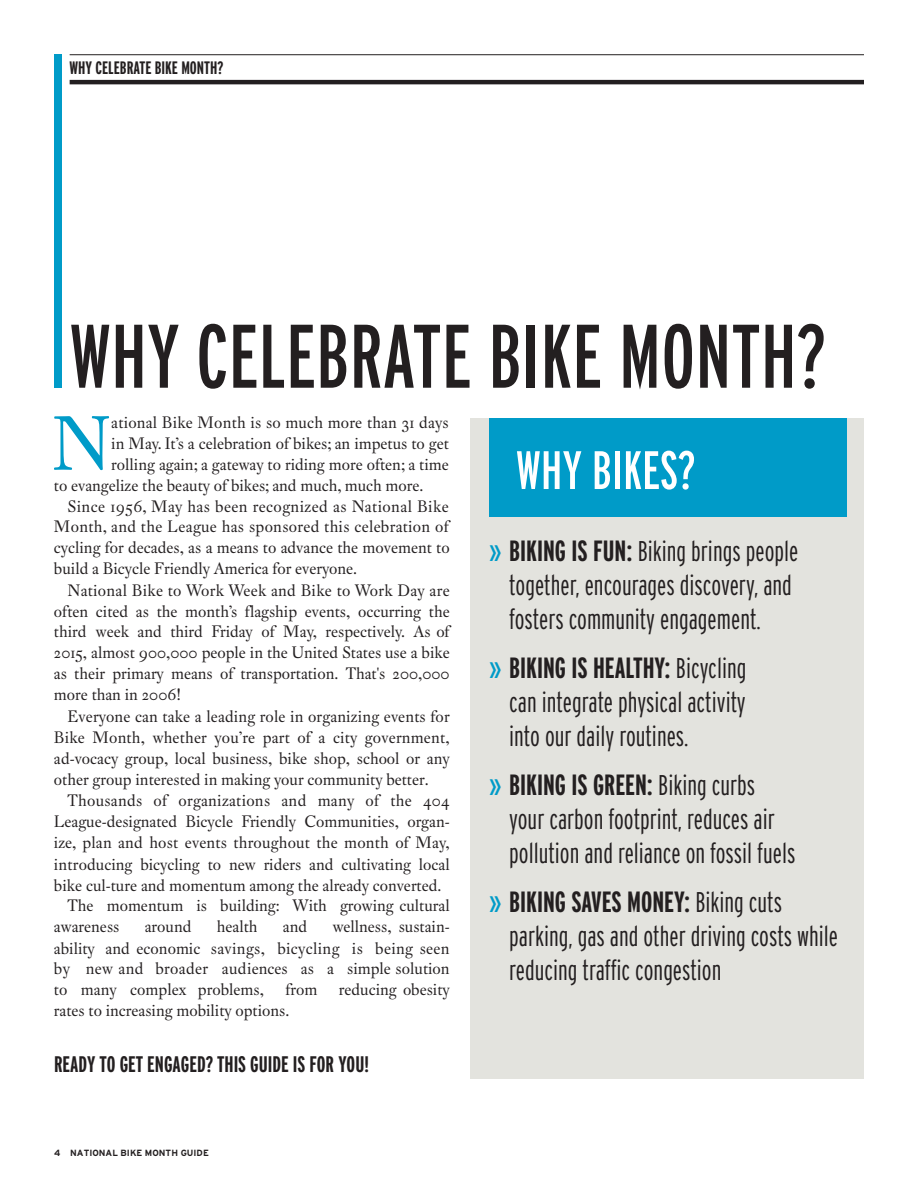
<style>
.page{position:relative;width:918px;height:1188px;background:#fff}
.page>*{position:absolute;margin:0;border:0;box-sizing:border-box;transform-origin:0 0}
.t1{font:extra-condensed 90px "Interstate";color:#231f20}
.Body_1{font:76.2px "Fleischman BT Pro";color:#009bc8}
.Body_2_with_Drop_Cap{font:extra-condensed 54px "Interstate";color:#fff}
.t2{font:700 extra-condensed 29.25px "Interstate";color:#231f20}
.t3{font:300 extra-condensed 28.5px/34.2px "Interstate";color:#231f20}
.Body_1-2{font:700 extra-condensed 22.5px "Interstate";color:#231f20}
.t4{font:700 extra-condensed 18px "Interstate";color:#231f20}
.Body_1-3{font:16.5px/21px "Fleischman BT Pro";color:#231f20;text-align:justify}
.Body_1-4{font:16.5px "Fleischman BT Pro";letter-spacing:.02em;color:#231f20}
.Body_1-5{font:16.5px "Fleischman BT Pro";letter-spacing:.025em;color:#231f20}
.Body_1-6{font:700 9px "Interstate";color:#231f20}
.s1{font-weight:400;font-size:30px;color:#009bc8}
.s2{font-weight:700;font-size:29.25px}
.s3{font-weight:300;font-size:28.5px}
</style>
<div class="page">
<hr style="left:70px;top:54px;width:794px;height:1px;background:#231f20">
<hr style="left:70px;top:80px;width:794px;height:4px;background:#231f20">
<div style="left:54px;top:55px;width:7px;height:333px;background:#009bc8"></div>
<div style="left:470px;top:418px;width:394px;height:661px;background:#e3e3de"></div>
<div style="left:489px;top:418px;width:358px;height:99px;background:#009bc8"></div>
<p class="t4" style="left:70px;top:57px;width:155px">WHY CELEBRATE BIKE MONTH?</p>
<p class="t1" style="left:70px;top:306px;width:758px">WHY CELEBRATE BIKE MONTH?</p>
<p class="Body_1" style="left:51px;top:396px;width:62px">N</p>
<p class="Body_1-3" style="left:111px;top:411px;width:339px">ational Bike Month is so much more than 31 days in May. It’s a celebration of bikes; an impetus to get rolling again; a gateway to riding more often; a time</p>
<p class="Body_1-3" style="left:54px;top:474px;width:371px">to evangelize the beauty of bikes; and much, much more.</p>
<p class="Body_1-5" style="left:67px;top:496px;width:383px">Since 1956, May has been recognized as National Bike</p>
<p class="Body_1-4" style="left:54px;top:516px;width:396px">Month, and the League has sponsored this celebration of</p>
<p class="Body_1-3" style="left:54px;top:537px;width:397px">cycling for decades, as a means to advance the movement to</p>
<p class="Body_1-3" style="left:54px;top:558px;width:305px">build a Bicycle Friendly America for everyone.</p>
<p class="Body_1-3" style="left:67px;top:579px;width:384px">National Bike to Work Week and Bike to Work Day are</p>
<p class="Body_1-3" style="left:54px;top:600px;width:397px">often cited as the month’s flagship events, occurring the</p>
<p class="Body_1-3" style="left:54px;top:621px;width:397px">third week and third Friday of May, respectively. As of</p>
<p class="Body_1-3" style="left:54px;top:642px;width:397px">2015, almost 900,000 people in the United States use a bike</p>
<p class="Body_1-3" style="left:54px;top:663px;width:397px">as their primary means of transportation. That's 200,000</p>
<p class="Body_1-3" style="left:54px;top:684px;width:129px">more than in 2006!</p>
<p class="Body_1-3" style="left:67px;top:706px;width:384px">Everyone can take a leading role in organizing events for</p>
<p class="Body_1-3" style="left:54px;top:727px;width:397px">Bike Month, whether you’re part of a city government,</p>
<p class="Body_1-3" style="left:54px;top:748px;width:397px">ad-vocacy group, local business, bike shop, school or any</p>
<p class="Body_1-3" style="left:54px;top:769px;width:376px">other group interested in making your community better.</p>
<p class="Body_1-3" style="left:67px;top:790px;width:384px">Thousands of organizations and many of the 404</p>
<p class="Body_1-3" style="left:54px;top:811px;width:397px">League-designated Bicycle Friendly Communities, organ-</p>
<p class="Body_1-3" style="left:54px;top:832px;width:397px">ize, plan and host events throughout the month of May,</p>
<p class="Body_1-3" style="left:54px;top:853px;width:397px">introducing bicycling to new riders and cultivating local</p>
<p class="Body_1-3" style="left:54px;top:875px;width:389px">bike cul-ture and momentum among the already converted.</p>
<p class="Body_1-3" style="left:67px;top:895px;width:384px">The momentum is building: With growing cultural</p>
<p class="Body_1-3" style="left:54px;top:916px;width:67px">awareness</p>
<p class="Body_1-3" style="left:145px;top:916px;width:48px">around</p>
<p class="Body_1-3" style="left:217px;top:916px;width:42px">health</p>
<p class="Body_1-3" style="left:283px;top:916px;width:26px">and</p>
<p class="Body_1-3" style="left:54px;top:915px;width:397px;line-height:21.9px;text-align:right">wellness, sustain-<br>ability and economic savings, bicycling is being seen</p>
<p class="Body_1-3" style="left:54px;top:958px;width:397px">by new and broader audiences as a simple solution to many complex problems,</p>
<p class="Body_1-3" style="left:286px;top:979px;width:33px">from</p>
<p class="Body_1-3" style="left:339px;top:979px;width:112px">reducing obesity</p>
<p class="Body_1-3" style="left:54px;top:1000px;width:237px">rates to increasing mobility options.</p>
<p class="Body_1-2" style="left:54px;top:1051px;width:316px">READY TO GET ENGAGED? THIS GUIDE IS FOR YOU!</p>
<p class="Body_1-6" style="left:54px;top:1148px;width:156px">4 NATIONAL BIKE MONTH GUIDE</p>
<p class="Body_2_with_Drop_Cap" style="left:516px;top:440px;width:181px">WHY BIKES?</p>
<p class="t3" style="left:509px;top:533px;width:291px;text-indent:-20px"><span class="s1">»</span> <span class="s2">BIKING IS FUN:</span> Biking brings people together, encourages discovery, and fosters community engagement.</p>
<p class="t2" style="left:489px;top:650px;width:116px"><span class="s1">»</span> BIKING IS HEALTHY</p>
<p class="t3" style="left:509px;top:650px;width:239px;text-align:justify;text-indent:155px"><span class="s2">:</span> Bicycling can integrate physical activity into our daily routines.</p>
<p class="t2" style="left:489px;top:767px;width:268px"><span class="s1">»</span> BIKING IS GREEN: <span class="s3">Biking curbs</span></p>
<p class="t3" style="left:509px;top:802px;width:288px">your carbon footprint, reduces air pollution and reliance on fossil fuels</p>
<p class="t2" style="left:489px;top:884px;width:295px"><span class="s1">»</span> BIKING SAVES MONEY: <span class="s3">Biking cuts</span></p>
<p class="t3" style="left:509px;top:919px;width:330px">parking, gas and other driving costs while reducing traffic congestion</p>
</div>
